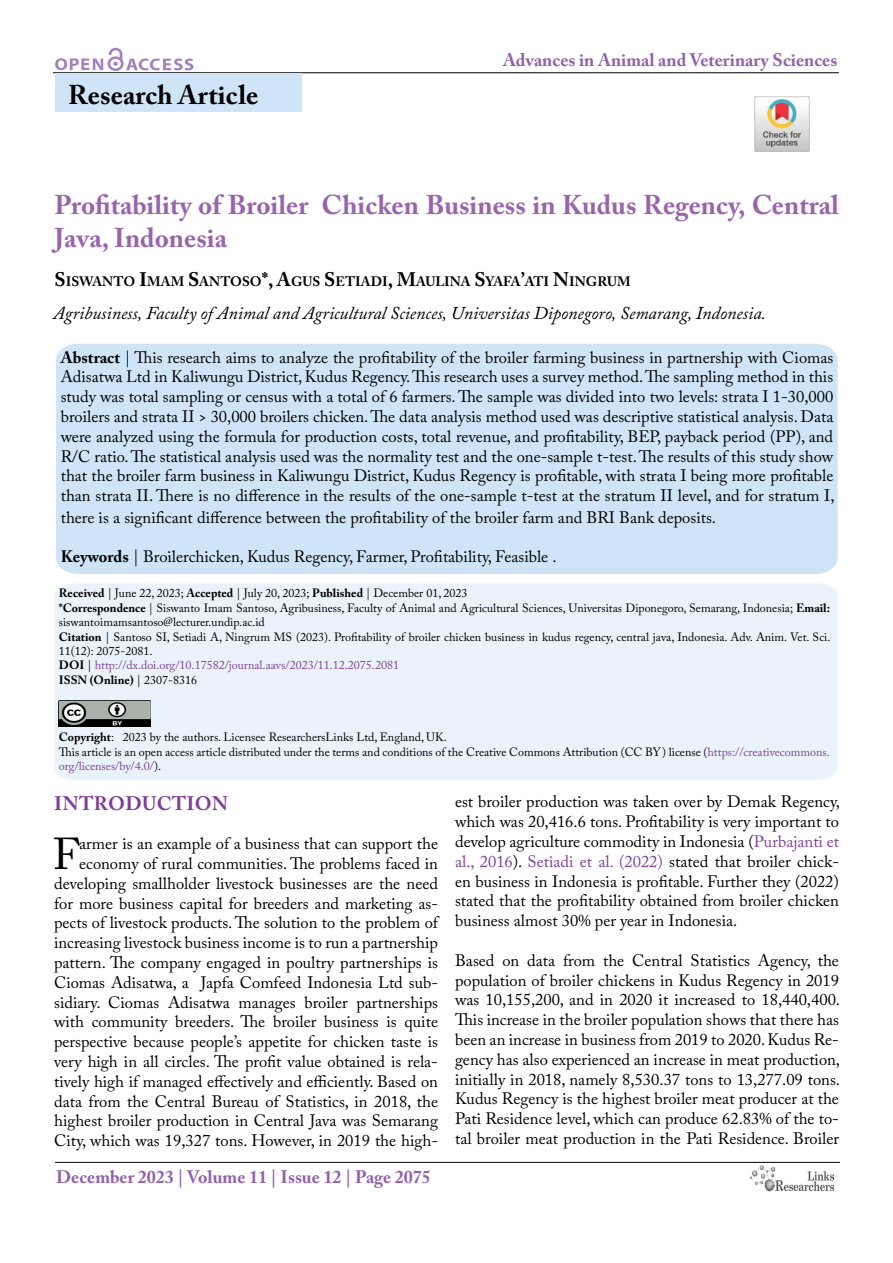
<style>
.page{position:relative;width:893px;height:1263px;background:#fff}
.page>*{position:absolute;margin:0;border:0;box-sizing:border-box;transform-origin:0 0}
.t1{font:44.4px "Adobe Caslon Pro";color:#000}
.t2{font:700 27px/32.4px "Adobe Caslon Pro";color:#7f3f98}
.t3{font:700 27px "Adobe Caslon Pro";letter-spacing:.005em;color:#000}
.t4{font:700 19.5px "Adobe Caslon Pro";letter-spacing:.015em;color:#7f3f98}
.t5{font:italic 18px "Adobe Caslon Pro";color:#000}
.t6{font:700 18px "Adobe Caslon Pro";color:#9161a9}
.t7{font:16.5px/19.8px "Adobe Caslon Pro";color:#000;text-align:justify}
.t8{font:700 13.65px "Adobe Caslon Pro";color:#000}
.t9{font:12px/14.4px "Adobe Caslon Pro";color:#000}
.s1{font-size:19.5px}
.s2{font-weight:700}
.s3{color:#7f3f98}
</style>
<div class="page">
<hr style="left:53px;top:72px;width:786px;height:1px;background:#000">
<hr style="left:55px;top:1162px;width:785px;height:1px;background:#000">
<svg style="left:55px;top:48px;width:138px;height:23px"></svg>
<img style="left:750px;top:1166px;width:83px;height:26px">
<div style="left:55px;top:74px;width:247px;height:38px;background:#cfe5f7"></div>
<div style="left:56px;top:344px;width:782px;height:230px;background:#cfe5f7"></div>
<div style="left:55px;top:583px;width:783px;height:197px;background:#eaf3fb"></div>
<img style="left:59px;top:701px;width:91px;height:25px">
<img style="left:754px;top:96px;width:55px;height:56px">
<h2 class="t3" style="left:68px;top:79px;width:192px">Research Article</h2>
<p class="t6" style="left:503px;top:50px;width:336px">Advances in Animal and Veterinary Sciences</p>
<h2 class="t2" style="left:55px;top:189px;width:786px">Profitability of Broiler Chicken Business in Kudus Regency, Central<br>Java, Indonesia</h2>
<p class="t8" style="left:55px;top:274px;width:578px"><span class="s1">S</span>ISWANTO <span class="s1">I</span>MAM <span class="s1">S</span>ANTOSO<span class="s1">*, A</span>GUS <span class="s1">S</span>ETIADI<span class="s1">, M</span>AULINA <span class="s1">S</span>YAFA<span class="s1">’</span>ATI <span class="s1">N</span>INGRUM</p>
<p class="t5" style="left:53px;top:303px;width:714px">Agribusiness, Faculty of Animal and Agricultural Sciences, Universitas Diponegoro, Semarang, Indonesia.</p>
<p class="t7" style="left:61px;top:347px;width:775px"><span class="s2">Abstract</span> | This research aims to analyze the profitability of the broiler farming business in partnership with Ciomas Adisatwa Ltd in Kaliwungu District, Kudus Regency. This research uses a survey method. The sampling method in this study was total sampling or census with a total of 6 farmers. The sample was divided into two levels: strata I 1-30,000 broilers and strata II &gt; 30,000 broilers chicken. The data analysis method used was descriptive statistical analysis. Data were analyzed using the formula for production costs, total revenue, and profitability, BEP, payback period (PP), and R/C ratio. The statistical analysis used was the normality test and the one-sample t-test. The results of this study show that the broiler farm business in Kaliwungu District, Kudus Regency is profitable, with strata I being more profitable than strata II. There is no difference in the results of the one-sample t-test at the stratum II level, and for stratum I,</p>
<p class="t7" style="left:61px;top:507px;width:657px">there is a significant difference between the profitability of the broiler farm and BRI Bank deposits.</p>
<p class="t7" style="left:61px;top:547px;width:497px"><span class="s2">Keywords</span> | Broilerchicken, Kudus Regency, Farmer, Profitability, Feasible .</p>
<p class="t9" style="left:59px;top:586px;width:773px"><span class="s2">Received</span> | June 22, 2023; <span class="s2">Accepted</span> | July 20, 2023; <span class="s2">Published</span> | December 01, 2023<br><span class="s2">*Correspondence</span> | Siswanto Imam Santoso, Agribusiness, Faculty of Animal and Agricultural Sciences, Universitas Diponegoro, Semarang, Indonesia; <span class="s2">Email: </span>siswantoimamsantoso@lecturer.undip.ac.id<br><span class="s2">Citation</span> | Santoso SI, Setiadi A, Ningrum MS (2023). Profitability of broiler chicken business in kudus regency, central java, Indonesia. Adv. Anim. Vet. Sci.<br>11(12): 2075-2081.<br><span class="s2">DOI</span> | <span class="s3">http://dx.doi.org/10.17582/journal.aavs/2023/11.12.2075.2081<br></span><span class="s2">ISSN (Online)</span> | 2307-8316</p>
<p class="t9" style="left:59px;top:730px;width:772px"><span class="s2">Copyright</span>: 2023 by the authors. Licensee ResearchersLinks Ltd, England, UK.<br>This article is an open access article distributed under the terms and conditions of the Creative Commons Attribution (CC BY) license (<span class="s3">https://creativecommons. org/licenses/by/4.0/</span>).</p>
<p class="t4" style="left:54px;top:791px;width:175px">INTRODUCTION</p>
<h1 class="t1" style="left:53px;top:828px;width:28px">F</h1>
<p class="t7" style="left:54px;top:833px;width:385px;text-align:right">armer is an example of a business that can support the economy of rural communities. The problems faced in developing smallholder livestock businesses are the need for more business capital for breeders and marketing as&shy;pects of livestock products. The solution to the problem of increasing livestock business income is to run a partnership pattern. The company engaged in poultry partnerships is Ciomas Adisatwa, a Japfa Comfeed Indonesia Ltd sub&shy;sidiary. Ciomas Adisatwa manages broiler partnerships with community breeders. The broiler business is quite perspective because people’s appetite for chicken taste is very high in all circles. The profit value obtained is rela&shy;tively high if managed effectively and efficiently. Based on data from the Central Bureau of Statistics, in 2018, the highest broiler production in Central Java was Semarang City, which was 19,327 tons. However, in 2019 the high-</p>
<p class="t6" style="left:56px;top:1166px;width:376px">December 2023 | Volume 11 | Issue 12 | Page 2075</p>
<p class="t7" style="left:455px;top:792px;width:387px">est broiler production was taken over by Demak Regency, which was 20,416.6 tons. Profitability is very important to develop agriculture commodity in Indonesia (<span class="s3">Purbajanti et al., 2016</span>). <span class="s3">Setiadi et al. (2022)</span> stated that broiler chick&shy;en business in Indonesia is profitable. Further they (2022) stated that the profitability obtained from broiler chicken business almost 30% per year in Indonesia.</p>
<p class="t7" style="left:455px;top:950px;width:387px">Based on data from the Central Statistics Agency, the population of broiler chickens in Kudus Regency in 2019 was 10,155,200, and in 2020 it increased to 18,440,400.<br>This increase in the broiler population shows that there has been an increase in business from 2019 to 2020. Kudus Re&shy;gency has also experienced an increase in meat production, initially in 2018, namely 8,530.37 tons to 13,277.09 tons.<br>Kudus Regency is the highest broiler meat producer at the Pati Residence level, which can produce 62.83% of the to&shy;tal broiler meat production in the Pati Residence. Broiler</p>
</div>
